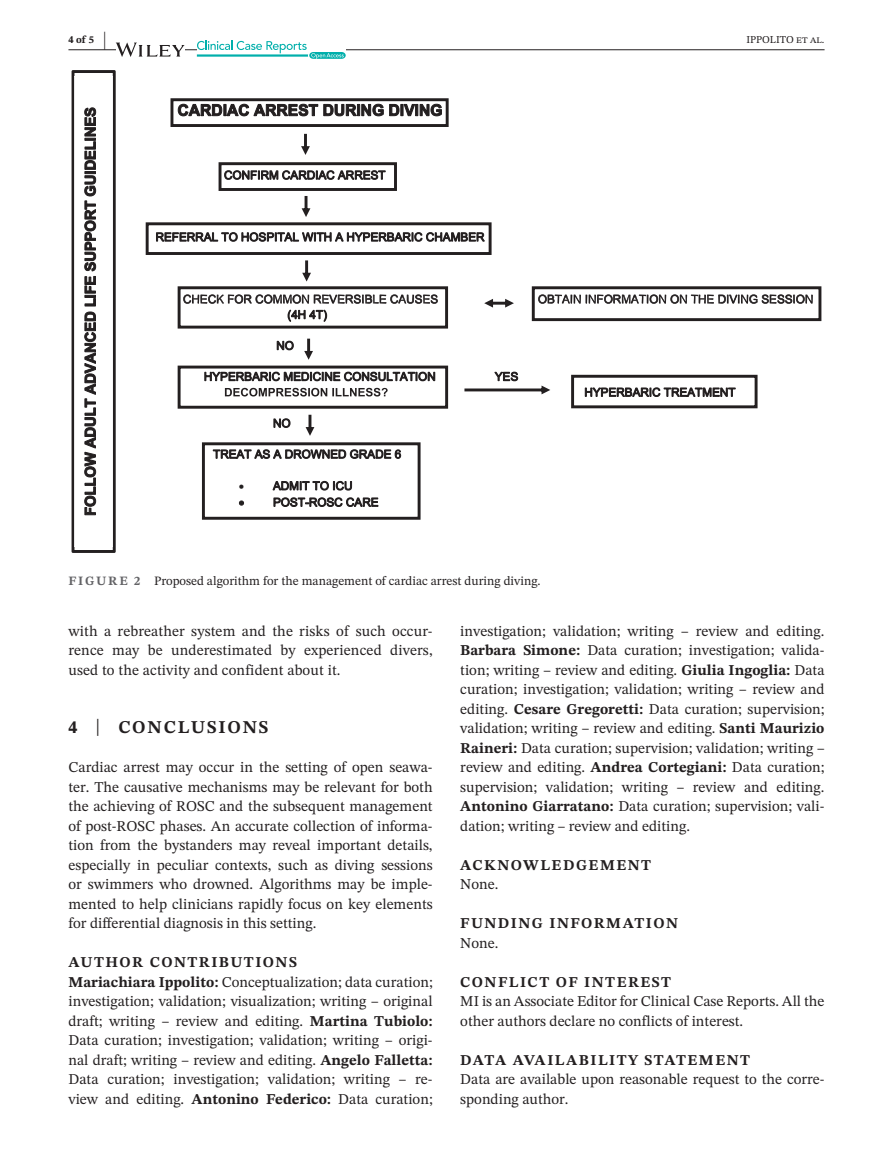
<style>
.page{position:relative;width:893px;height:1174px;background:#fff}
.page>*{position:absolute;margin:0;border:0;box-sizing:border-box;transform-origin:0 0}
.t1{font:700 18px "STIX Two Text";letter-spacing:.1em;color:#231f20}
.t2{font:15px/19.5px "STIX Two Text";color:#231f20;text-align:justify}
.t3{font:700 15px "STIX Two Text";letter-spacing:.1em;color:#231f20}
.t4{font:12.75px "STIX Two Text";color:#231f20}
.t5{font:10.5px "STIX Two Text";color:#231f20}
.t6{font:700 10.5px "STIX Two Text";color:#231f20}
.s1{font-size:21px}
.s2{font-weight:700;color:#636366}
.s3{font-weight:400;font-size:23.7px}
.s4{font-weight:700}
</style>
<div class="page">
<hr style="left:68px;top:49px;width:756px;height:1px;background:#231f20">
<svg style="left:116px;top:43px;width:69px;height:14px"></svg>
<svg style="left:197px;top:41px;width:149px;height:18px"></svg>
<svg style="left:177px;top:103px;width:265px;height:14px"></svg>
<svg style="left:224px;top:170px;width:162px;height:10px"></svg>
<svg style="left:156px;top:232px;width:329px;height:10px"></svg>
<div style="left:170px;top:98px;width:279px;height:29px;border:3px solid #231f20"></div>
<svg style="left:301px;top:134px;width:9px;height:21px"></svg>
<div style="left:219px;top:162px;width:178px;height:29px;border:3px solid #231f20"></div>
<svg style="left:302px;top:196px;width:8px;height:21px"></svg>
<div style="left:146px;top:222px;width:346px;height:33px;border:3px solid #231f20"></div>
<svg style="left:302px;top:260px;width:9px;height:21px"></svg>
<svg style="left:177px;top:286px;width:644px;height:234px"></svg>
<svg style="left:306px;top:415px;width:8px;height:21px"></svg>
<svg style="left:464px;top:371px;width:86px;height:23px"></svg>
<svg style="left:72px;top:70px;width:44px;height:483px"></svg>
<svg style="left:239px;top:484px;width:5px;height:5px"></svg>
<p class="t6" style="left:68px;top:32px;width:39px">4 of 5 <span class="s1">|</span></p>
<p class="t5" style="left:746px;top:32px;width:79px">IPPOLITO et al.</p>
<p class="t4" style="left:68px;top:572px;width:474px"><span class="s2">FIGURE 2</span> Proposed algorithm for the management of cardiac arrest during diving.</p>
<p class="t2" style="left:68px;top:621px;width:366px">with a rebreather system and the risks of such occur&shy;rence may be underestimated by experienced divers, used to the activity and confident about it.</p>
<p class="t1" style="left:68px;top:714px;width:201px">4 <span class="s3">|</span> CONCLUSIONS</p>
<p class="t2" style="left:68px;top:757px;width:366px">Cardiac arrest may occur in the setting of open seawa&shy;ter. The causative mechanisms may be relevant for both the achieving of ROSC and the subsequent management of post-ROSC phases. An accurate collection of informa&shy;tion from the bystanders may reveal important details, especially in peculiar contexts, such as diving sessions or swimmers who drowned. Algorithms may be imple&shy;mented to help clinicians rapidly focus on key elements for differential diagnosis in this setting.</p>
<p class="t2" style="left:68px;top:952px;width:366px;text-align:left"><span class="s4">AUTHOR CONTRIBUTIONS<br>Mariachiara Ippolito:</span> Conceptualization; data curation; investigation; validation; visualization; writing – original draft; writing – review and editing. <span class="s4">Martina Tubiolo:<br></span>Data curation; investigation; validation; writing – origi&shy;nal draft; writing – review and editing. <span class="s4">Angelo Falletta:<br></span>Data curation; investigation; validation; writing – re&shy;view and editing. <span class="s4">Antonino Federico:</span> Data curation;</p>
<p class="t2" style="left:460px;top:621px;width:366px">investigation; validation; writing – review and editing.<br><span class="s4">Barbara Simone:</span> Data curation; investigation; valida&shy;tion; writing – review and editing. <span class="s4">Giulia Ingoglia:</span> Data curation; investigation; validation; writing – review and editing. <span class="s4">Cesare Gregoretti:</span> Data curation; supervision; validation; writing – review and editing. <span class="s4">Santi Maurizio Raineri:</span> Data curation; supervision; validation; writing – review and editing. <span class="s4">Andrea Cortegiani:</span> Data curation; supervision; validation; writing – review and editing.<br><span class="s4">Antonino Giarratano:</span> Data curation; supervision; vali&shy;dation; writing – review and editing.</p>
<p class="t3" style="left:460px;top:854px;width:192px">ACKNOWLEDGEMENT</p>
<p class="t2" style="left:460px;top:874px;width:40px">None.</p>
<p class="t3" style="left:460px;top:912px;width:219px">FUNDING INFORMATION</p>
<p class="t2" style="left:460px;top:933px;width:40px">None.</p>
<p class="t3" style="left:460px;top:971px;width:212px">CONFLICT OF INTEREST</p>
<p class="t2" style="left:460px;top:991px;width:366px">MI is an Associate Editor for Clinical Case Reports. All the other authors declare no conflicts of interest.</p>
<p class="t3" style="left:460px;top:1049px;width:291px">DATA AVAILABILITY STATEMENT</p>
<p class="t2" style="left:460px;top:1069px;width:366px">Data are available upon reasonable request to the corre&shy;sponding author.</p>
</div>
